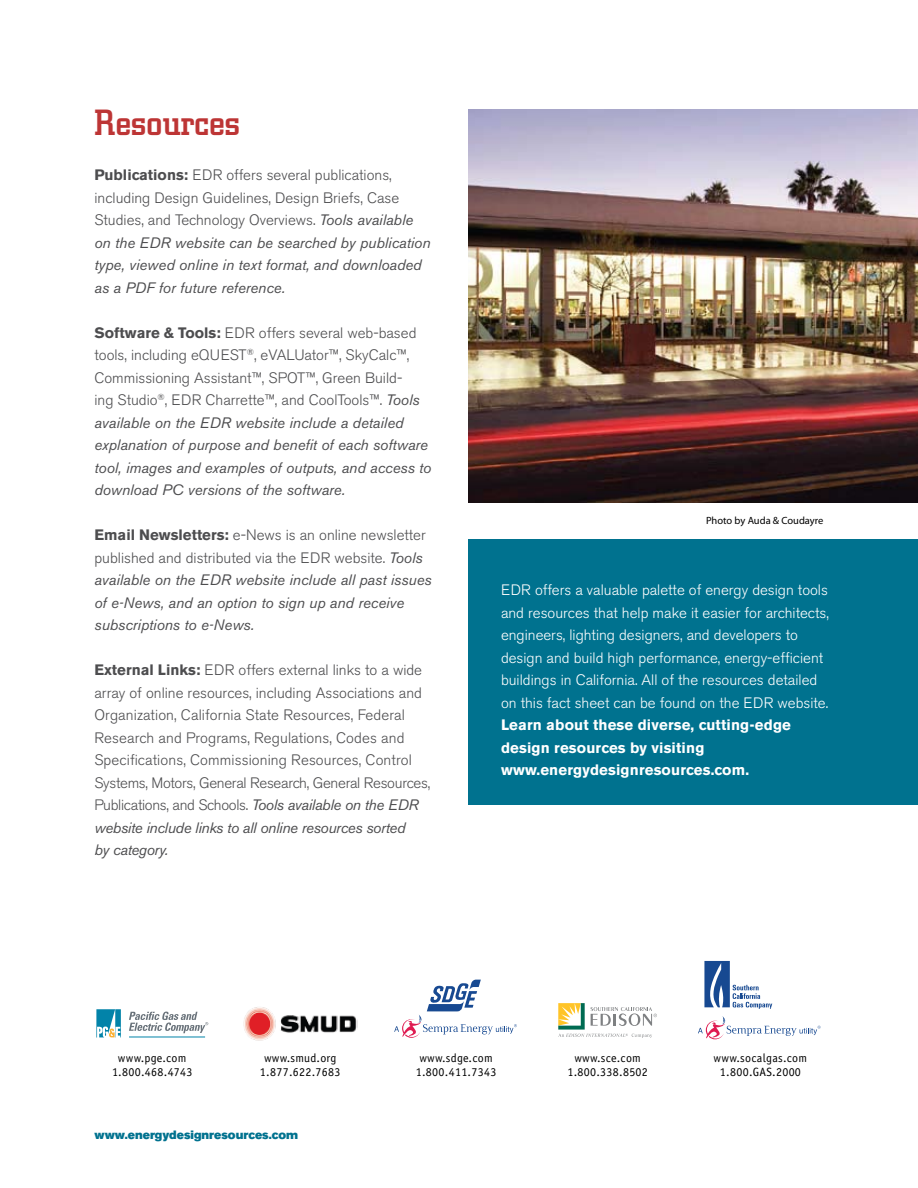
<style>
.page{position:relative;width:918px;height:1188px;background:#fff}
.page>*{position:absolute;margin:0;border:0;box-sizing:border-box;transform-origin:0 0}
.t1{font:500 36px "City";color:#bd3535}
.t2{font:italic 15px/22.5px "Akzidenz Grotesk BE";color:#4d4d4f}
.t3{font:300 15px/22.5px "Akzidenz Grotesk BE";color:#4d4d4f}
.t4{font:300 15px/22.5px "Akzidenz Grotesk BE";color:#fff}
.t5{font:700 15px/22.5px "Akzidenz Grotesk BE";letter-spacing:.01em;color:#fff}
.t6{font:12px/14.4px "Officina Sans";letter-spacing:.025em;color:#000;text-align:center}
.t7{font:12px "Akzidenz Grotesk BE Super";color:#00728f}
.t8{font:10.5px "Myriad Pro";color:#000}
.s1{font-weight:700;font-style:normal}
.s2{font-weight:300;font-style:normal}
.s3{font-weight:700}
.s4{font-weight:400;font-style:italic}
</style>
<div class="page">
<div style="left:468px;top:539px;width:450px;height:265px;background:#00728f"></div>
<svg style="left:96px;top:1009px;width:25px;height:29px"></svg>
<svg style="left:129px;top:1012px;width:79px;height:21px"></svg>
<hr style="left:129px;top:1037px;width:76px;height:1px;background:#0283a9">
<img style="left:243px;top:1007px;width:115px;height:34px">
<svg style="left:558px;top:1003px;width:99px;height:35px"></svg>
<svg style="left:704px;top:961px;width:68px;height:48px"></svg>
<svg style="left:698px;top:1016px;width:123px;height:23px"></svg>
<svg style="left:394px;top:980px;width:123px;height:58px"></svg>
<img style="left:468px;top:110px;width:450px;height:393px">
<h1 class="t1" style="left:94px;top:103px;width:147px">Resources</h1>
<p class="t2" style="left:94px;top:163px;width:338px"><span class="s1">Publications:</span> <span class="s2">EDR offers several publications, including Design Guidelines, Design Briefs, Case Studies, and Technology Overviews.</span> Tools available on the EDR website can be searched by publication type, viewed online in text format, and downloaded as a PDF for future reference.</p>
<p class="t2" style="left:94px;top:321px;width:338px"><span class="s1">Software &amp; Tools:</span> <span class="s2">EDR offers several web-based tools, including eQUEST</span><sup>®</sup><span class="s2">, eVALUator™, SkyCalc™, Commissioning Assistant™, SPOT™, Green Build-<br>ing Studio</span><sup>®</sup><span class="s2">, EDR Charrette™, and CoolTools™.</span> Tools available on the EDR website include a detailed explanation of purpose and benefit of each software tool, images and examples of outputs, and access to download PC versions of the software.</p>
<p class="t2" style="left:94px;top:523px;width:339px"><span class="s1">Email Newsletters:</span> <span class="s2">e-News is an online newsletter published and distributed via the EDR website.</span> Tools available on the EDR website include all past issues of e-News, and an option to sign up and receive subscriptions to e-News.</p>
<p class="t3" style="left:94px;top:659px;width:337px"><span class="s3">External Links:</span> EDR offers external links to a wide array of online resources, including Associations and Organization, California State Resources, Federal Research and Programs, Regulations, Codes and Specifications, Commissioning Resources, Control Systems, Motors, General Research, General Resources, Publications, and Schools. <span class="s4">Tools available on the EDR website include links to all online resources sorted<br>by category.</span></p>
<p class="t8" style="left:706px;top:514px;width:119px">Photo by Auda &amp; Coudayre</p>
<p class="t4" style="left:501px;top:579px;width:329px">EDR offers a valuable palette of energy design tools and resources that help make it easier for architects, engineers, lighting designers, and developers to design and build high performance, energy-efficient buildings in California. All of the resources detailed on this fact sheet can be found on the EDR website.</p>
<p class="t5" style="left:501px;top:714px;width:292px">Learn about these diverse, cutting-edge design resources by visiting www.energydesignresources.com.</p>
<p class="t6" style="left:112px;top:1051px;width:82px">www.pge.com<br>1.800.468.4743</p>
<p class="t6" style="left:260px;top:1051px;width:82px">www.smud.org<br>1.877.622.7683</p>
<p class="t6" style="left:416px;top:1051px;width:82px;text-align:left">www.sdge.com<br>1.800.411.7343</p>
<p class="t6" style="left:567px;top:1051px;width:82px">www.sce.com<br>1.800.338.8502</p>
<p class="t6" style="left:714px;top:1051px;width:95px">www.socalgas.com<br>1.800.GAS.2000</p>
<p class="t7" style="left:94px;top:1127px;width:205px">www.energydesignresources.com</p>
</div>
